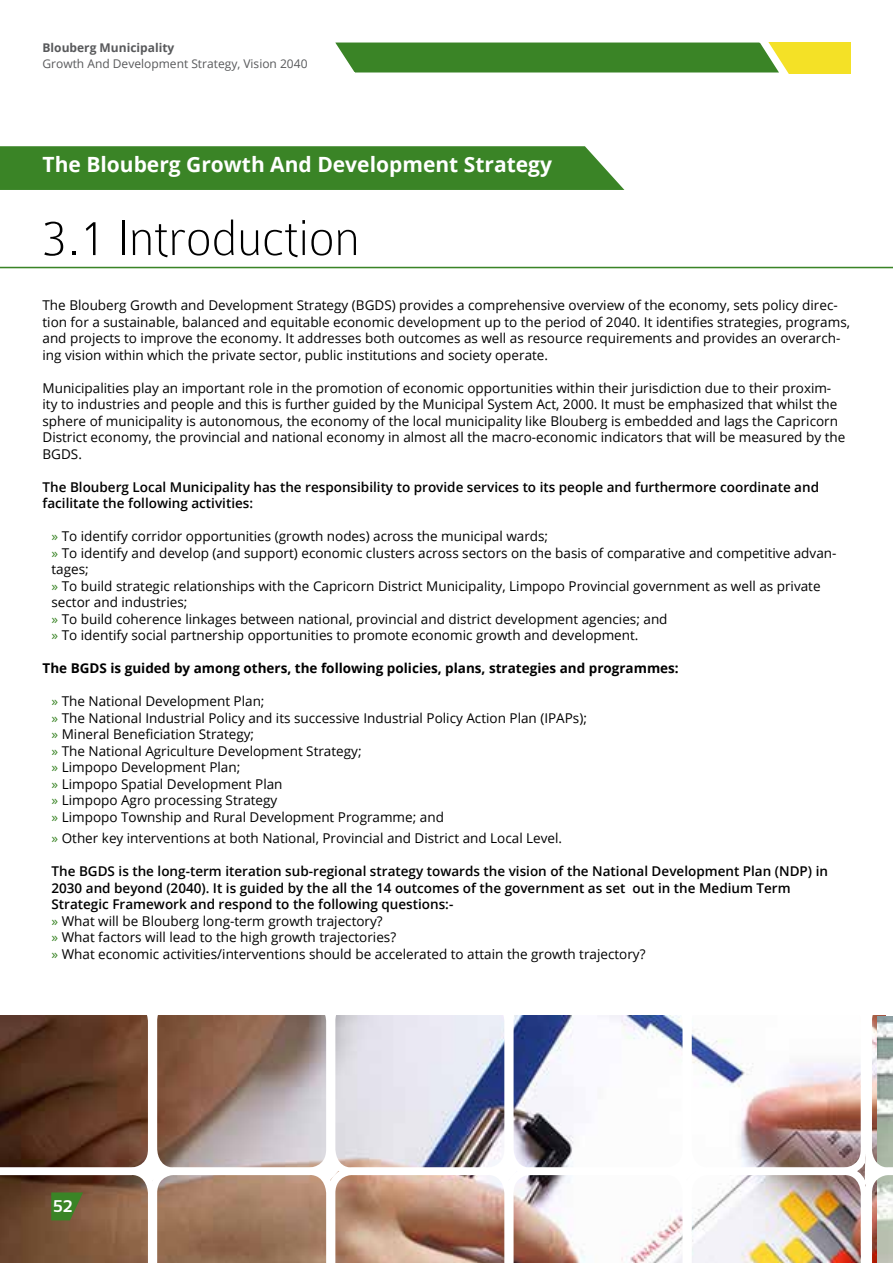
<style>
.page{position:relative;width:893px;height:1263px;background:#fff}
.page>*{position:absolute;margin:0;border:0;box-sizing:border-box;transform-origin:0 0}
.t1{font:100 54px "Colaborate";color:#000}
.t2{font:700 21px "Open Sans";color:#fff}
.t3{font:700 16.95px "Sansation";color:#fff}
.t4{font:13.5px/16.5px "Open Sans";color:#000}
.t5{font:600 13.5px/16.5px "Open Sans";color:#000}
.t6{font:700 13.5px "Open Sans";color:#000}
.t7{font:12px "Open Sans";color:#58595b}
.t8{font:700 12px "Open Sans";color:#58595b}
.s1{color:#3a8426}
.s2{font-weight:400;color:#3a8426}
.s3{font-weight:400}
</style>
<div class="page">
<div style="left:735px;top:42px;width:115px;height:32px;background:#f4e126"></div>
<svg style="left:335px;top:42px;width:454px;height:32px;background:#52923b"></svg>
<div style="left:0;top:146px;width:624px;height:44px;background:#3a8426"></div>
<hr style="left:0;top:267px;width:893px;height:1px;background:#3a8426">
<img style="left:0;top:1015px;width:893px;height:248px">
<p class="t8" style="left:43px;top:39px;width:133px">Blouberg Municipality</p>
<p class="t7" style="left:43px;top:56px;width:267px">Growth And Development Strategy, Vision 2040</p>
<h2 class="t2" style="left:43px;top:149px;width:511px">The Blouberg Growth And Development Strategy</h2>
<h1 class="t1" style="left:43px;top:210px;width:319px">3.1 Introduction</h1>
<p class="t4" style="left:43px;top:297px;width:809px">The Blouberg Growth and Development Strategy (BGDS) provides a comprehensive overview of the economy, sets policy direc&shy;tion for a sustainable, balanced and equitable economic development up to the period of 2040. It identifies strategies, programs, and projects to improve the economy. It addresses both outcomes as well as resource requirements and provides an overarch&shy;ing vision within which the private sector, public institutions and society operate.</p>
<p class="t4" style="left:43px;top:379px;width:804px">Municipalities play an important role in the promotion of economic opportunities within their jurisdiction due to their proxim&shy;ity to industries and people and this is further guided by the Municipal System Act, 2000. It must be emphasized that whilst the sphere of municipality is autonomous, the economy of the local municipality like Blouberg is embedded and lags the Capricorn District economy, the provincial and national economy in almost all the macro-economic indicators that will be measured by the BGDS.</p>
<p class="t5" style="left:43px;top:478px;width:778px">The Blouberg Local Municipality has the responsibility to provide services to its people and furthermore coordinate and facilitate the following activities:</p>
<p class="t4" style="left:52px;top:528px;width:786px"><span class="s1">»</span> To identify corridor opportunities (growth nodes) across the municipal wards;<br><span class="s1">»</span> To identify and develop (and support) economic clusters across sectors on the basis of comparative and competitive advan&shy;tages;<br><span class="s1">»</span> To build strategic relationships with the Capricorn District Municipality, Limpopo Provincial government as well as private sector and industries;<br><span class="s1">»</span> To build coherence linkages between national, provincial and district development agencies; and<br><span class="s1">»</span> To identify social partnership opportunities to promote economic growth and development.</p>
<p class="t6" style="left:43px;top:659px;width:638px">The BGDS is guided by among others, the following policies, plans, strategies and programmes:</p>
<p class="t4" style="left:52px;top:693px;width:537px"><span class="s1">»</span> The National Development Plan;<br><span class="s1">»</span> The National Industrial Policy and its successive Industrial Policy Action Plan (IPAPs); <span class="s1">»</span> Mineral Beneficiation Strategy;<br><span class="s1">»</span> The National Agriculture Development Strategy;<br><span class="s1">»</span> Limpopo Development Plan;<br><span class="s1">»</span> Limpopo Spatial Development Plan<br><span class="s1">»</span> Limpopo Agro processing Strategy<br><span class="s1">»</span> Limpopo Township and Rural Development Programme; and</p>
<p class="t4" style="left:52px;top:830px;width:512px"><span class="s1">»</span> Other key interventions at both National, Provincial and District and Local Level.</p>
<p class="t5" style="left:52px;top:863px;width:778px">The BGDS is the long-term iteration sub-regional strategy towards the vision of the National Development Plan (NDP) in 2030 and beyond (2040). It is guided by the all the 14 outcomes of the government as set out in the Medium Term Strategic Framework and respond to the following questions:-<br><span class="s2">»</span> <span class="s3">What will be Blouberg long-term growth trajectory?<br></span><span class="s2">»</span> <span class="s3">What factors will lead to the high growth trajectories?<br></span><span class="s2">»</span> <span class="s3">What economic activities/interventions should be accelerated to attain the growth trajectory?</span></p>
<p class="t3" style="left:53px;top:1196px;width:21px">52</p>
</div>
